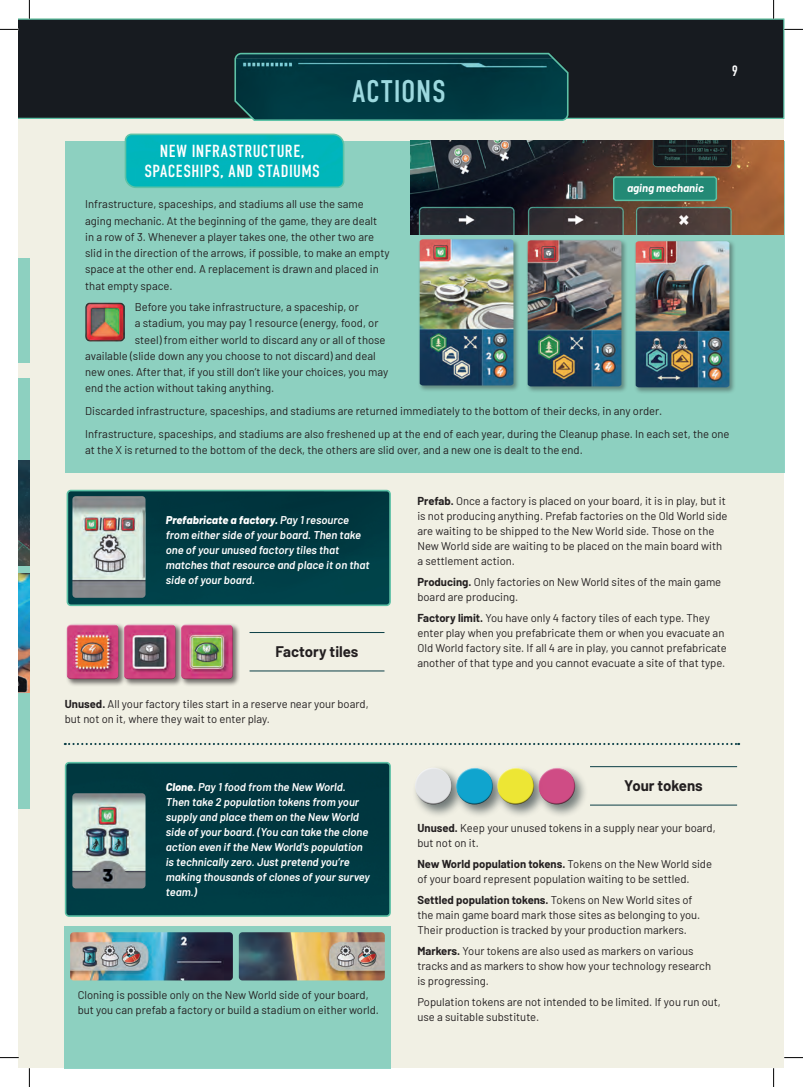
<style>
.page{position:relative;width:803px;height:1087px;background:#fff}
.page>*{position:absolute;margin:0;border:0;box-sizing:border-box;transform-origin:0 0}
.t1{font:31.25px "DIN Condensed";letter-spacing:.025em;color:#9dd9df}
.t2{font:17.5px/20px "DIN Condensed";letter-spacing:.025em;color:#fff;text-align:center}
.t3{font:700 15px "Barlow";color:#231f20}
.t4{font:15px "DIN Condensed";color:#fff}
.t5{font:11.25px/15px "Barlow";color:#231f20}
.t6{font:italic 600 11.25px/15px "Barlow";color:#fff}
.t7{font:italic 700 11.25px "Barlow";color:#fff}
.s1{font-weight:800}
.s2{font-weight:700}
</style>
<div class="page">
<div style="left:19px;top:19px;width:765px;height:1049px;background:#f1f0e4"></div>
<div style="left:19px;top:19px;width:765px;height:100px;background:#171b20"></div>
<div style="left:19px;top:378px;width:10px;height:430px;background:#8dd0c0"></div>
<div style="left:65px;top:925px;width:326px;height:143px;background:#8dd0c0"></div>
<div style="left:19px;top:257px;width:10px;height:105px;background:#8dd0c0"></div>
<div style="left:65px;top:141px;width:719px;height:331px;background:#8dd0c0"></div>
<svg style="left:124px;top:133px;width:221px;height:55px;background:#0ab7ba"></svg>
<div style="left:67px;top:492px;width:321px;height:113px;background:#003b44"></div>
<div style="left:67px;top:489px;width:324px;height:117px;border:2px solid #5dc2a6;border-radius:4px"></div>
<div style="left:66px;top:764px;width:324px;height:152px;background:#003942"></div>
<div style="left:65px;top:761px;width:326px;height:155px;border:2px solid #5dc2a6;border-radius:4px"></div>
<img style="left:72px;top:496px;width:74px;height:101px">
<img style="left:72px;top:793px;width:74px;height:95px">
<img style="left:70px;top:932px;width:163px;height:48px">
<img style="left:239px;top:932px;width:146px;height:48px">
<hr style="left:250px;top:632px;width:134px;height:1px;background:#0b3f46">
<hr style="left:590px;top:766px;width:147px;height:1px;background:#0b3f46">
<hr style="left:250px;top:670px;width:134px;height:1px;background:#0b3f46">
<hr style="left:590px;top:804px;width:147px;height:1px;background:#0b3f46">
<svg style="left:234px;top:52px;width:335px;height:69px;background:#094148"></svg>
<img style="left:19px;top:460px;width:10px;height:105px">
<img style="left:19px;top:573px;width:10px;height:119px">
<div style="left:65px;top:622px;width:61px;height:64px;background:#231f20;opacity:.61"></div>
<div style="left:66px;top:625px;width:53px;height:54px;background:#231f20;opacity:.75"></div>
<div style="left:122px;top:622px;width:61px;height:64px;background:#231f20;opacity:.61"></div>
<div style="left:123px;top:625px;width:53px;height:54px;background:#231f20;opacity:.75"></div>
<div style="left:179px;top:622px;width:61px;height:64px;background:#231f20;opacity:.61"></div>
<div style="left:181px;top:625px;width:52px;height:54px;background:#231f20;opacity:.75"></div>
<svg style="left:65px;top:742px;width:674px;height:3px"></svg>
<img style="left:411px;top:141px;width:372px;height:93px">
<div style="left:418px;top:238px;width:102px;height:154px;background:#231f20;opacity:.41"></div>
<img style="left:420px;top:239px;width:93px;height:146px">
<div style="left:526px;top:239px;width:102px;height:154px;background:#231f20;opacity:.41"></div>
<img style="left:528px;top:240px;width:93px;height:146px">
<div style="left:634px;top:240px;width:102px;height:154px;background:#231f20;opacity:.41"></div>
<img style="left:636px;top:241px;width:93px;height:146px">
<img style="left:85px;top:302px;width:40px;height:39px">
<svg style="left:612px;top:175px;width:106px;height:27px;background:#328973"></svg>
<div style="left:412px;top:764px;width:53px;height:54px;background:#475355;opacity:.75"></div>
<div style="left:413px;top:765px;width:38px;height:29px;background:#fff;opacity:.75"></div>
<div style="left:415px;top:773px;width:37px;height:32px;background:#231f20;opacity:.75"></div>
<div style="left:453px;top:764px;width:53px;height:54px;background:#475355;opacity:.75"></div>
<div style="left:454px;top:765px;width:38px;height:29px;background:#fff;opacity:.75"></div>
<div style="left:456px;top:773px;width:37px;height:32px;background:#231f20;opacity:.75"></div>
<div style="left:494px;top:764px;width:53px;height:54px;background:#475355;opacity:.75"></div>
<div style="left:495px;top:765px;width:38px;height:29px;background:#fff;opacity:.75"></div>
<div style="left:498px;top:773px;width:36px;height:32px;background:#231f20;opacity:.75"></div>
<div style="left:535px;top:764px;width:54px;height:54px;background:#475355;opacity:.75"></div>
<div style="left:537px;top:765px;width:37px;height:29px;background:#fff;opacity:.75"></div>
<div style="left:539px;top:773px;width:36px;height:32px;background:#231f20;opacity:.75"></div>
<svg style="left:0;top:29px;width:19px;height:1px"></svg>
<svg style="left:784px;top:29px;width:19px;height:1px"></svg>
<svg style="left:0;top:1056px;width:19px;height:2px"></svg>
<svg style="left:784px;top:1057px;width:19px;height:1px"></svg>
<svg style="left:29px;top:0;width:1px;height:19px"></svg>
<svg style="left:29px;top:1068px;width:1px;height:18px"></svg>
<svg style="left:773px;top:0;width:1px;height:19px"></svg>
<svg style="left:773px;top:1068px;width:1px;height:18px"></svg>
<h2 class="t2" style="left:144px;top:142px;width:177px">NEW INFRASTRUCTURE,<br>SPACESHIPS, AND STADIUMS</h2>
<h1 class="t1" style="left:352px;top:74px;width:95px">ACTIONS</h1>
<h3 class="t4" style="left:732px;top:63px;width:8px">9</h3>
<p class="t7" style="left:627px;top:180px;width:78px">aging mechanic</p>
<p class="t5" style="left:85px;top:195px;width:306px;line-height:16.2px">Infrastructure, spaceships, and stadiums all use the same aging mechanic. At the beginning of the game, they are dealt<br>in a row of 3. Whenever a player takes one, the other two are slid in the direction of the arrows, if possible, to make an empty space at the other end. A replacement is drawn and placed in that empty space.</p>
<p class="t5" style="left:135px;top:298px;width:226px">Before you take infrastructure, a spaceship, or</p>
<p class="t5" style="left:135px;top:315px;width:245px">a stadium, you may pay 1 resource (energy, food, or</p>
<p class="t5" style="left:135px;top:331px;width:252px">steel) from either world to discard any or all of those</p>
<p class="t5" style="left:85px;top:347px;width:292px">available (slide down any you choose to not discard) and deal</p>
<p class="t5" style="left:85px;top:363px;width:304px">new ones. After that, if you still don’t like your choices, you may</p>
<p class="t5" style="left:85px;top:380px;width:191px">end the action without taking anything.</p>
<p class="t5" style="left:85px;top:398px;width:646px;line-height:23.4px">Discarded infrastructure, spaceships, and stadiums are returned immediately to the bottom of their decks, in any order.<br>Infrastructure, spaceships, and stadiums are also freshened up at the end of each year, during the Cleanup phase. In each set, the one</p>
<p class="t5" style="left:85px;top:442px;width:499px">at the X is returned to the bottom of the deck, the others are slid over, and a new one is dealt to the end.</p>
<p class="t6" style="left:166px;top:511px;width:205px"><span class="s1">Prefabricate a factory.</span> Pay 1 resource from either side of your board. Then take one of your unused factory tiles that matches that resource and place it on that side of your board.</p>
<h3 class="t3" style="left:276px;top:640px;width:84px">Factory tiles</h3>
<p class="t5" style="left:65px;top:695px;width:305px"><span class="s2">Unused.</span> All your factory tiles start in a reserve near your board, but not on it, where they wait to enter play.</p>
<p class="t6" style="left:166px;top:778px;width:205px"><span class="s1">Clone.</span> Pay 1 food from the New World.<br>Then take 2 population tokens from your supply and place them on the New World side of your board. (You can take the clone action even if the New World's population is technically zero. Just pretend you’re making thousands of clones of your survey team.)</p>
<p class="t5" style="left:78px;top:986px;width:303px">Cloning is possible only on the New World side of your board, but you can prefab a factory or build a stadium on either world.</p>
<p class="t5" style="left:417px;top:492px;width:312px"><span class="s2">Prefab.</span> Once a factory is placed on your board, it is in play, but it is not producing anything. Prefab factories on the Old World side are waiting to be shipped to the New World side. Those on the New World side are waiting to be placed on the main board with a settlement action.</p>
<p class="t5" style="left:417px;top:573px;width:305px"><span class="s2">Producing.</span> Only factories on New World sites of the main game board are producing.</p>
<p class="t5" style="left:417px;top:609px;width:311px"><span class="s2">Factory limit.</span> You have only 4 factory tiles of each type. They enter play when you prefabricate them or when you evacuate an Old World factory site. If all 4 are in play, you cannot prefabricate another of that type and you cannot evacuate a site of that type.</p>
<h3 class="t3" style="left:624px;top:774px;width:80px">Your tokens</h3>
<p class="t5" style="left:417px;top:819px;width:300px"><span class="s2">Unused.</span> Keep your unused tokens in a supply near your board, but not on it.</p>
<p class="t5" style="left:417px;top:855px;width:296px"><span class="s2">New World population tokens.</span> Tokens on the New World side of your board represent population waiting to be settled.</p>
<p class="t5" style="left:417px;top:891px;width:284px"><span class="s2">Settled population tokens.</span> Tokens on New World sites of the main game board mark those sites as belonging to you.<br>Their production is tracked by your production markers.</p>
<p class="t5" style="left:417px;top:942px;width:295px"><span class="s2">Markers.</span> Your tokens are also used as markers on various tracks and as markers to show how your technology research is progressing.</p>
<p class="t5" style="left:417px;top:993px;width:305px">Population tokens are not intended to be limited. If you run out, use a suitable substitute.</p>
</div>
